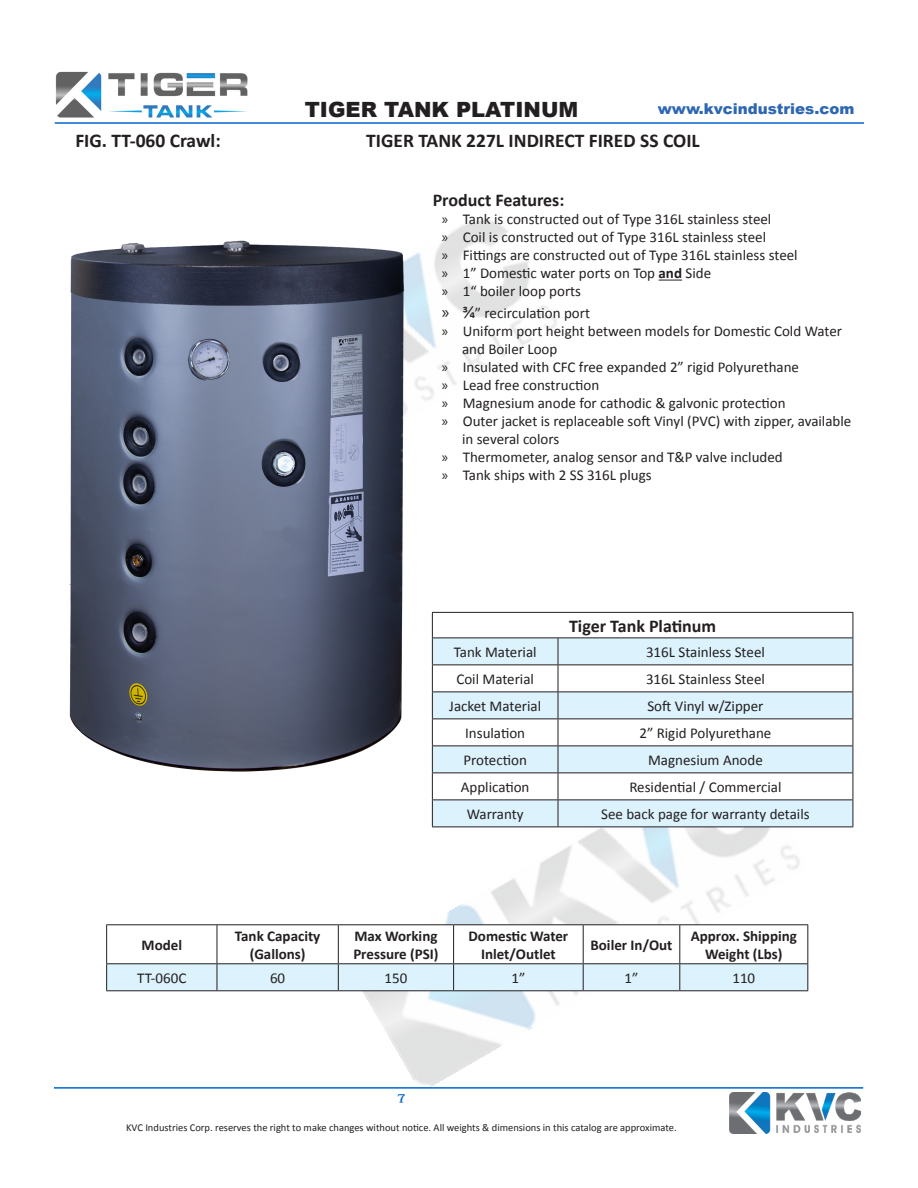
<style>
.page{position:relative;width:918px;height:1188px;background:#fff}
.page>*{position:absolute;margin:0;border:0;box-sizing:border-box;transform-origin:0 0}
.t1{font:900 21px "Arial";color:#231f20}
.t2{font:700 19.5px "Calibri";color:#231f20}
.t3{font:700 18px "Calibri";color:#231f20}
.t4{font:15px/18px "Calibri";color:#231f20}
.t5{font:700 15px/18px "Calibri";color:#231f20;text-align:center}
.t6{font:900 15px "Arial";color:#2e67b2}
.t7{font:13.5px "DF Shi Yi W5 WINP BF";color:#06c}
.t8{font:10.5px "Calibri";color:#231f20}
.s1{font-family:"Myriad Pro"}
.s2{font-weight:700}
.s3{font-family:"Myriad Pro";font-size:18px}
.s4{font-size:18px}
</style>
<div class="page">
<img style="left:410px;top:220px;width:147px;height:180px">
<img style="left:351px;top:745px;width:459px;height:342px">
<img style="left:55px;top:71px;width:193px;height:47px">
<hr style="left:55px;top:122px;width:809px;height:2px;background:#06c">
<hr style="left:54px;top:1087px;width:809px;height:2px;background:#06c">
<img style="left:729px;top:1092px;width:132px;height:42px">
<img style="left:69px;top:240px;width:341px;height:539px">
<svg style="left:433px;top:613px;width:420px;height:25px"></svg>
<svg style="left:433px;top:639px;width:420px;height:187px;fill:#dcf2fc"></svg>
<hr style="left:432px;top:612px;width:126px;height:1px;background:#231f20">
<hr style="left:558px;top:612px;width:295px;height:1px;background:#231f20">
<hr style="left:432px;top:638px;width:126px;height:1px;background:#231f20">
<hr style="left:558px;top:638px;width:295px;height:1px;background:#231f20">
<hr style="left:432px;top:664px;width:126px;height:1px;background:#231f20">
<hr style="left:558px;top:664px;width:295px;height:1px;background:#231f20">
<hr style="left:432px;top:692px;width:126px;height:1px;background:#231f20">
<hr style="left:558px;top:692px;width:295px;height:1px;background:#231f20">
<hr style="left:432px;top:718px;width:126px;height:1px;background:#231f20">
<hr style="left:558px;top:718px;width:295px;height:1px;background:#231f20">
<hr style="left:432px;top:746px;width:126px;height:1px;background:#231f20">
<hr style="left:558px;top:746px;width:295px;height:1px;background:#231f20">
<hr style="left:432px;top:772px;width:126px;height:1px;background:#231f20">
<hr style="left:558px;top:772px;width:295px;height:1px;background:#231f20">
<hr style="left:432px;top:800px;width:126px;height:1px;background:#231f20">
<svg style="left:432px;top:613px;width:1px;height:213px"></svg>
<hr style="left:558px;top:800px;width:295px;height:1px;background:#231f20">
<svg style="left:558px;top:638px;width:1px;height:188px"></svg>
<svg style="left:853px;top:613px;width:1px;height:213px"></svg>
<hr style="left:432px;top:826px;width:126px;height:1px;background:#231f20">
<hr style="left:558px;top:826px;width:295px;height:1px;background:#231f20">
<hr style="left:106px;top:924px;width:111px;height:1px;background:#231f20">
<hr style="left:217px;top:924px;width:121px;height:1px;background:#231f20">
<hr style="left:338px;top:924px;width:116px;height:1px;background:#231f20">
<hr style="left:454px;top:924px;width:129px;height:1px;background:#231f20">
<hr style="left:583px;top:924px;width:97px;height:1px;background:#231f20">
<hr style="left:680px;top:924px;width:128px;height:1px;background:#231f20">
<svg style="left:106px;top:925px;width:702px;height:65px"></svg>
<hr style="left:106px;top:990px;width:111px;height:1px;background:#231f20">
<hr style="left:217px;top:990px;width:121px;height:1px;background:#231f20">
<hr style="left:338px;top:990px;width:116px;height:1px;background:#231f20">
<hr style="left:454px;top:990px;width:129px;height:1px;background:#231f20">
<hr style="left:583px;top:990px;width:97px;height:1px;background:#231f20">
<hr style="left:680px;top:990px;width:128px;height:1px;background:#231f20">
<svg style="left:659px;top:280px;width:23px;height:1px"></svg>
<h1 class="t1" style="left:305px;top:94px;width:275px">TIGER TANK PLATINUM</h1>
<p class="t6" style="left:658px;top:98px;width:198px">www.kvcindustries.com</p>
<h2 class="t2" style="left:75px;top:127px;width:147px">FIG. TT-060 Crawl:</h2>
<h2 class="t2" style="left:366px;top:127px;width:335px">TIGER TANK 227L INDIRECT FIRED SS COIL</h2>
<p class="t3" style="left:433px;top:188px;width:133px">Product Features:</p>
<p class="t4" style="left:442px;top:210px;width:357px"><span class="s1">»</span> Tank is constructed out of Type 316L stainless steel<br><span class="s1">»</span> Coil is constructed out of Type 316L stainless steel<br><span class="s1">»</span> Fittings are constructed out of Type 316L stainless steel <span class="s1">»</span> 1” Domestic water ports on Top <span class="s2">and</span> Side<br><span class="s1">»</span> 1“ boiler loop ports</p>
<p class="t4" style="left:442px;top:304px;width:150px"><span class="s3">»</span> <span class="s4">3/4</span>” recirculation port</p>
<p class="t4" style="left:442px;top:322px;width:402px"><span class="s1">»</span> Uniform port height between models for Domestic Cold Water</p>
<p class="t4" style="left:462px;top:340px;width:97px">and Boiler Loop</p>
<p class="t4" style="left:442px;top:358px;width:359px"><span class="s1">»</span> Insulated with CFC free expanded 2” rigid Polyurethane</p>
<p class="t4" style="left:442px;top:376px;width:159px"><span class="s1">»</span> Lead free construction</p>
<p class="t4" style="left:442px;top:394px;width:345px"><span class="s1">»</span> Magnesium anode for cathodic &amp; galvonic protection</p>
<p class="t4" style="left:442px;top:412px;width:411px"><span class="s1">»</span> Outer jacket is replaceable soft Vinyl (PVC) with zipper, available</p>
<p class="t4" style="left:462px;top:430px;width:99px">in several colors</p>
<p class="t4" style="left:442px;top:448px;width:343px"><span class="s1">»</span> Thermometer, analog sensor and T&amp;P valve included</p>
<p class="t4" style="left:442px;top:466px;width:211px"><span class="s1">»</span> Tank ships with 2 SS 316L plugs</p>
<p class="t3" style="left:569px;top:613px;width:149px">Tiger Tank Platinum</p>
<p class="t4" style="left:454px;top:643px;width:84px">Tank Material</p>
<p class="t4" style="left:646px;top:643px;width:120px">316L Stainless Steel</p>
<p class="t4" style="left:456px;top:670px;width:79px">Coil Material</p>
<p class="t4" style="left:646px;top:670px;width:120px">316L Stainless Steel</p>
<p class="t4" style="left:449px;top:697px;width:93px">Jacket Material</p>
<p class="t4" style="left:647px;top:697px;width:118px">Soft Vinyl w/Zipper</p>
<p class="t4" style="left:465px;top:724px;width:62px">Insulation</p>
<p class="t4" style="left:639px;top:724px;width:133px">2” Rigid Polyurethane</p>
<p class="t4" style="left:463px;top:751px;width:65px">Protection</p>
<p class="t4" style="left:648px;top:751px;width:116px">Magnesium Anode</p>
<p class="t4" style="left:461px;top:778px;width:70px">Application</p>
<p class="t4" style="left:629px;top:778px;width:154px">Residential / Commercial</p>
<p class="t4" style="left:467px;top:805px;width:58px">Warranty</p>
<p class="t4" style="left:601px;top:805px;width:210px">See back page for warranty details</p>
<p class="t5" style="left:142px;top:935px;width:42px">Model</p>
<p class="t5" style="left:235px;top:926px;width:87px">Tank Capacity (Gallons)</p>
<p class="t5" style="left:353px;top:926px;width:87px;text-align:left">Max Working<br>Pressure (PSI)</p>
<p class="t5" style="left:469px;top:926px;width:101px">Domestic Water<br>Inlet/Outlet</p>
<p class="t5" style="left:591px;top:935px;width:84px">Boiler In/Out</p>
<p class="t5" style="left:691px;top:926px;width:108px">Approx. Shipping<br>Weight (Lbs)</p>
<p class="t4" style="left:137px;top:969px;width:51px">TT-060C</p>
<p class="t4" style="left:270px;top:969px;width:17px">60</p>
<p class="t4" style="left:385px;top:969px;width:24px">150</p>
<p class="t4" style="left:511px;top:969px;width:15px">1”</p>
<p class="t4" style="left:625px;top:969px;width:15px">1”</p>
<p class="t4" style="left:732px;top:969px;width:24px">110</p>
<p class="t7" style="left:397px;top:1091px;width:11px">7</p>
<p class="t8" style="left:126px;top:1120px;width:552px">KVC Industries Corp. reserves the right to make changes without notice. All weights &amp; dimensions in this catalog are approximate.</p>
</div>
